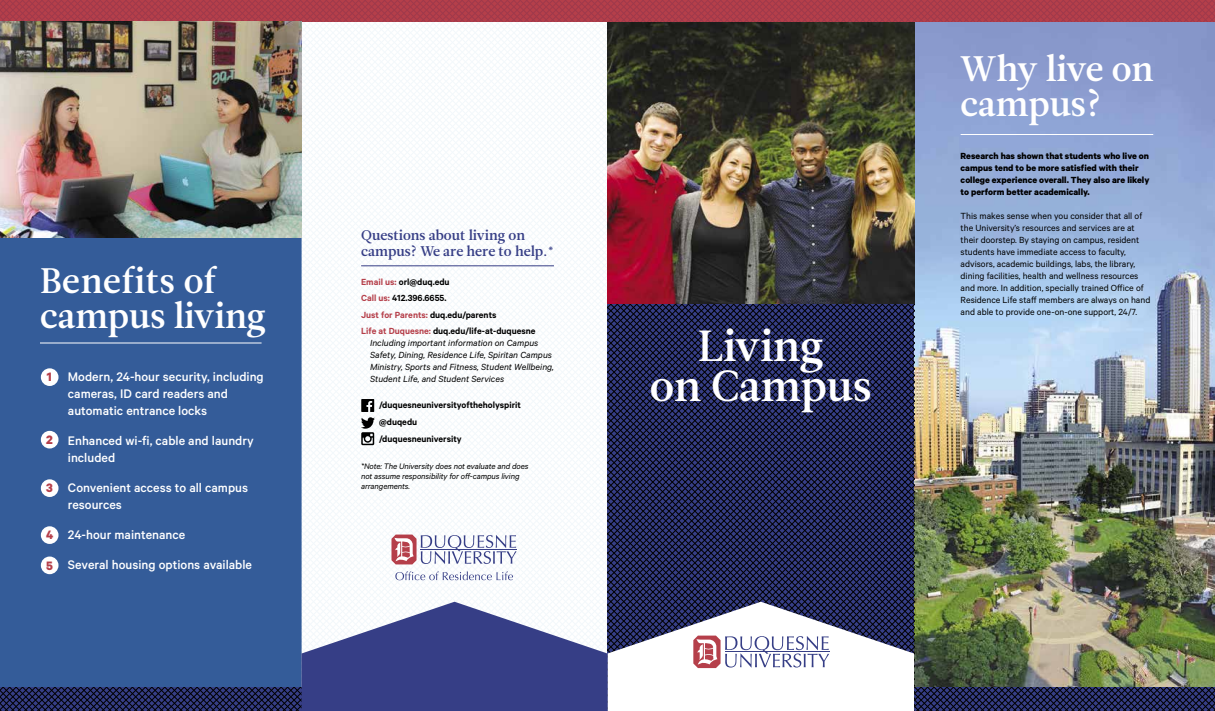
<style>
.page{position:relative;width:1215px;height:711px;background:#fff}
.page>*{position:absolute;margin:0;border:0;box-sizing:border-box;transform-origin:0 0}
.t1{font:43.5px/40.7px "Leitura News Roman 3";color:#fff;text-align:center}
.t2{font:35.4px/35px "Leitura News Roman 3";color:#fff}
.t3{font:500 14px/16.8px "Calibre";color:#fff}
.t4{font:14px/16.8px "Leitura News Roman 3";color:#363e86}
.t5{font:700 13.7px "Calibre";color:#b53f4a}
.t6{font:10px/12px "Calibre";color:#000}
.t7{font:600 10px/16.5px "Calibre";color:#000}
.t8{font:italic 10px/12px "Calibre";color:#000}
.t9{font:700 10px/12px "Calibre";color:#000}
.t10{font:italic 9px/9.9px "Calibre";letter-spacing:-.01em;color:#000}
.s1{font-weight:700;font-size:13.7px;color:#b53f4a}
.s2{color:#b53f4a}
</style>
<div class="page">
<div style="left:0;top:0;width:301px;height:711px;background:#345c99"></div>
<svg style="left:302px;top:21px;width:306px;height:557px"></svg>
<svg style="left:302px;top:578px;width:306px;height:24px"></svg>
<img style="left:914px;top:21px;width:301px;height:581px">
<svg style="left:608px;top:304px;width:306px;height:274px;background:#202551"></svg>
<svg style="left:608px;top:578px;width:306px;height:24px;background:#202551"></svg>
<img style="left:608px;top:21px;width:306px;height:283px">
<hr style="left:361px;top:265px;width:193px;height:1px;background:#363e86">
<svg style="left:391px;top:535px;width:126px;height:29px"></svg>
<svg style="left:395px;top:571px;width:118px;height:9px"></svg>
<svg style="left:0;top:602px;width:1215px;height:109px"></svg>
<hr style="left:961px;top:134px;width:192px;height:1px;background:#fff">
<svg style="left:0;top:0;width:1215px;height:21px;background:#ac3c4a"></svg>
<hr style="left:40px;top:342px;width:222px;height:2px;background:#fff">
<div style="left:42px;top:369px;width:16px;height:16px;background:#fff;border-radius:50%"></div>
<div style="left:41px;top:368px;width:18px;height:18px;border:2px solid #fff;border-radius:50%"></div>
<div style="left:42px;top:432px;width:16px;height:16px;background:#fff;border-radius:50%"></div>
<div style="left:41px;top:431px;width:18px;height:18px;border:2px solid #fff;border-radius:50%"></div>
<div style="left:42px;top:480px;width:16px;height:16px;background:#fff;border-radius:50%"></div>
<div style="left:41px;top:479px;width:18px;height:18px;border:2px solid #fff;border-radius:50%"></div>
<div style="left:42px;top:527px;width:16px;height:16px;background:#fff;border-radius:50%"></div>
<div style="left:41px;top:526px;width:18px;height:18px;border:2px solid #fff;border-radius:50%"></div>
<img style="left:0;top:21px;width:301px;height:216px">
<div style="left:42px;top:557px;width:16px;height:16px;background:#fff;border-radius:50%"></div>
<div style="left:41px;top:557px;width:18px;height:17px;border:2px solid #fff;border-radius:50%"></div>
<svg style="left:361px;top:399px;width:14px;height:46px"></svg>
<h2 class="t2" style="left:40px;top:264px;width:228px">Benefits of campus living</h2>
<h3 class="t5" style="left:47px;top:369px;width:7px">1</h3>
<h3 class="t3" style="left:68px;top:368px;width:197px">Modern, 24-hour security, including cameras, ID card readers and automatic entrance locks</h3>
<h3 class="t3" style="left:68px;top:432px;width:187px">Enhanced wi-fi, cable and laundry included</h3>
<h3 class="t3" style="left:68px;top:479px;width:182px">Convenient access to all campus resources</h3>
<h3 class="t3" style="left:46px;top:519px;width:207px;line-height:30.3px;text-indent:22px">24-hour maintenance<br><span class="s1">5</span> Several housing options available</h3>
<h3 class="t5" style="left:46px;top:431px;width:8px">2</h3>
<h3 class="t5" style="left:46px;top:480px;width:8px">3</h3>
<h3 class="t5" style="left:46px;top:527px;width:9px">4</h3>
<h3 class="t4" style="left:361px;top:226px;width:194px">Questions about living on campus? We are here to help.*</h3>
<p class="t7" style="left:361px;top:273px;width:176px"><span class="s2">Email us:</span> orl@duq.edu<br><span class="s2">Call us:</span> 412.396.6655.<br><span class="s2">Just for Parents:</span> duq.edu/parents<br><span class="s2">Life at Duquesne:</span> duq.edu/life-at-duquesne</p>
<p class="t8" style="left:370px;top:337px;width:185px">Including important information on Campus Safety, Dining, Residence Life, Spiritan Campus Ministry, Sports and Fitness, Student Wellbeing, Student Life, and Student Services</p>
<p class="t7" style="left:379px;top:396px;width:143px;line-height:17px">/duquesneuniversityoftheholyspirit @duqedu<br>/duquesneuniversity</p>
<p class="t10" style="left:361px;top:461px;width:169px">*Note: The University does not evaluate and does not assume responsibility for off-campus living arrangements.</p>
<h1 class="t1" style="left:650px;top:326px;width:223px">Living<br>on Campus</h1>
<h2 class="t2" style="left:961px;top:52px;width:194px">Why live on campus?</h2>
<p class="t9" style="left:961px;top:149px;width:190px">Research has shown that students who live on campus tend to be more satisfied with their college experience overall. They also are likely to perform better academically.</p>
<p class="t6" style="left:961px;top:209px;width:191px">This makes sense when you consider that all of the University’s resources and services are at their doorstep. By staying on campus, resident students have immediate access to faculty, advisors, academic buildings, labs, the library, dining facilities, health and wellness resources and more. In addition, specially trained Office of Residence Life staff members are always on hand and able to provide one-on-one support, 24/7.</p>
</div>
